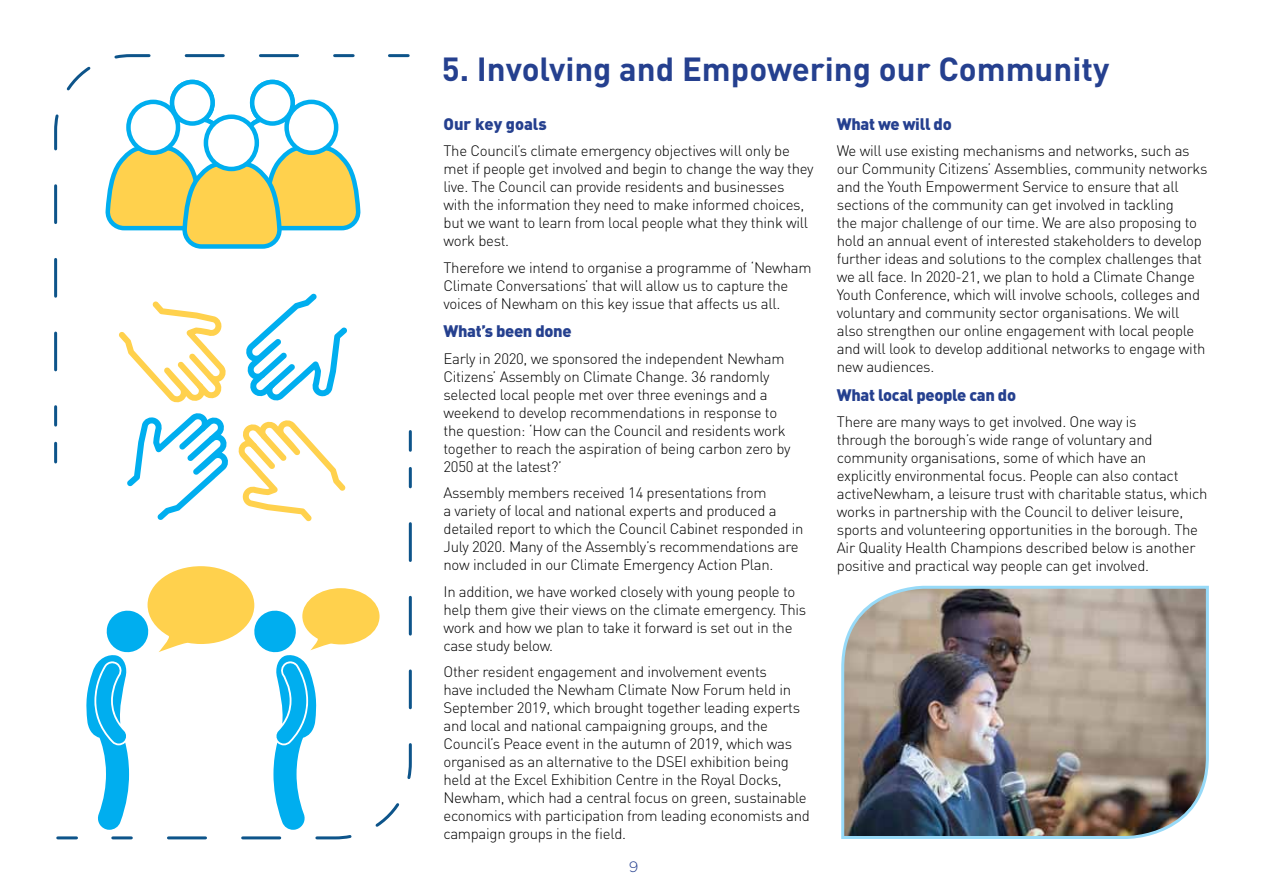
<style>
.page{position:relative;width:1263px;height:893px;background:#fff}
.page>*{position:absolute;margin:0;border:0;box-sizing:border-box;transform-origin:0 0}
.t1{font:700 33px "DIN";color:#25408f}
.t2{font:900 16.5px "DIN";letter-spacing:-.02em;color:#25408f}
.t3{font:900 16.5px "DIN";color:#25408f}
.t4{font:300 15px/18px "DIN";letter-spacing:-.02em;color:#000}
.t5{font:300 15px "Gotham";color:#25408f}
</style>
<div class="page">
<img style="left:841px;top:585px;width:368px;height:254px">
<hr style="left:389px;top:54px;width:19px;height:3px;background:#0d548a">
<svg style="left:54px;top:54px;width:302px;height:373px"></svg>
<hr style="left:54px;top:443px;width:3px;height:19px;background:#0d548a">
<hr style="left:58px;top:836px;width:18px;height:3px;background:#0d548a">
<svg style="left:85px;top:412px;width:327px;height:418px"></svg>
<svg style="left:110px;top:465px;width:302px;height:375px"></svg>
<hr style="left:409px;top:431px;width:3px;height:19px;background:#0d548a">
<h1 class="t1" style="left:442px;top:48px;width:669px">5. Involving and Empowering our Community</h1>
<p class="t3" style="left:443px;top:113px;width:105px">Our key goals</p>
<p class="t4" style="left:443px;top:142px;width:372px">The Council’s climate emergency objectives will only be met if people get involved and begin to change the way they live. The Council can provide residents and businesses with the information they need to make informed choices, but we want to learn from local people what they think will work best.</p>
<p class="t4" style="left:443px;top:258px;width:369px">Therefore we intend to organise a programme of ‘Newham<br>Climate Conversations’ that will allow us to capture the voices of Newham on this key issue that affects us all.</p>
<p class="t2" style="left:443px;top:320px;width:130px">What’s been done</p>
<p class="t4" style="left:443px;top:349px;width:349px">Early in 2020, we sponsored the independent Newham Citizens’ Assembly on Climate Change. 36 randomly selected local people met over three evenings and a weekend to develop recommendations in response to the question: ‘How can the Council and residents work together to reach the aspiration of being carbon zero by 2050 at the latest?’</p>
<p class="t4" style="left:443px;top:484px;width:362px">Assembly members received 14 presentations from<br>a variety of local and national experts and produced a detailed report to which the Council Cabinet responded in July 2020. Many of the Assembly’s recommendations are now included in our Climate Emergency Action Plan.</p>
<p class="t4" style="left:443px;top:582px;width:364px">In addition, we have worked closely with young people to help them give their views on the climate emergency. This work and how we plan to take it forward is set out in the case study below.</p>
<p class="t4" style="left:443px;top:663px;width:368px">Other resident engagement and involvement events<br>have included the Newham Climate Now Forum held in September 2019, which brought together leading experts and local and national campaigning groups, and the Council’s Peace event in the autumn of 2019, which was organised as an alternative to the DSEI exhibition being held at the Excel Exhibition Centre in the Royal Docks, Newham, which had a central focus on green, sustainable economics with participation from leading economists and campaign groups in the field.</p>
<p class="t2" style="left:837px;top:113px;width:116px">What we will do</p>
<p class="t4" style="left:837px;top:142px;width:372px">We will use existing mechanisms and networks, such as our Community Citizens’ Assemblies, community networks and the Youth Empowerment Service to ensure that all sections of the community can get involved in tackling<br>the major challenge of our time. We are also proposing to hold an annual event of interested stakeholders to develop further ideas and solutions to the complex challenges that we all face. In 2020-21, we plan to hold a Climate Change Youth Conference, which will involve schools, colleges and voluntary and community sector organisations. We will also strengthen our online engagement with local people and will look to develop additional networks to engage with new audiences.</p>
<p class="t2" style="left:837px;top:384px;width:181px">What local people can do</p>
<p class="t4" style="left:837px;top:413px;width:372px">There are many ways to get involved. One way is<br>through the borough’s wide range of voluntary and community organisations, some of which have an<br>explicitly environmental focus. People can also contact activeNewham, a leisure trust with charitable status, which works in partnership with the Council to deliver leisure, sports and volunteering opportunities in the borough. The Air Quality Health Champions described below is another positive and practical way people can get involved.</p>
<p class="t5" style="left:629px;top:859px;width:11px">9</p>
</div>
